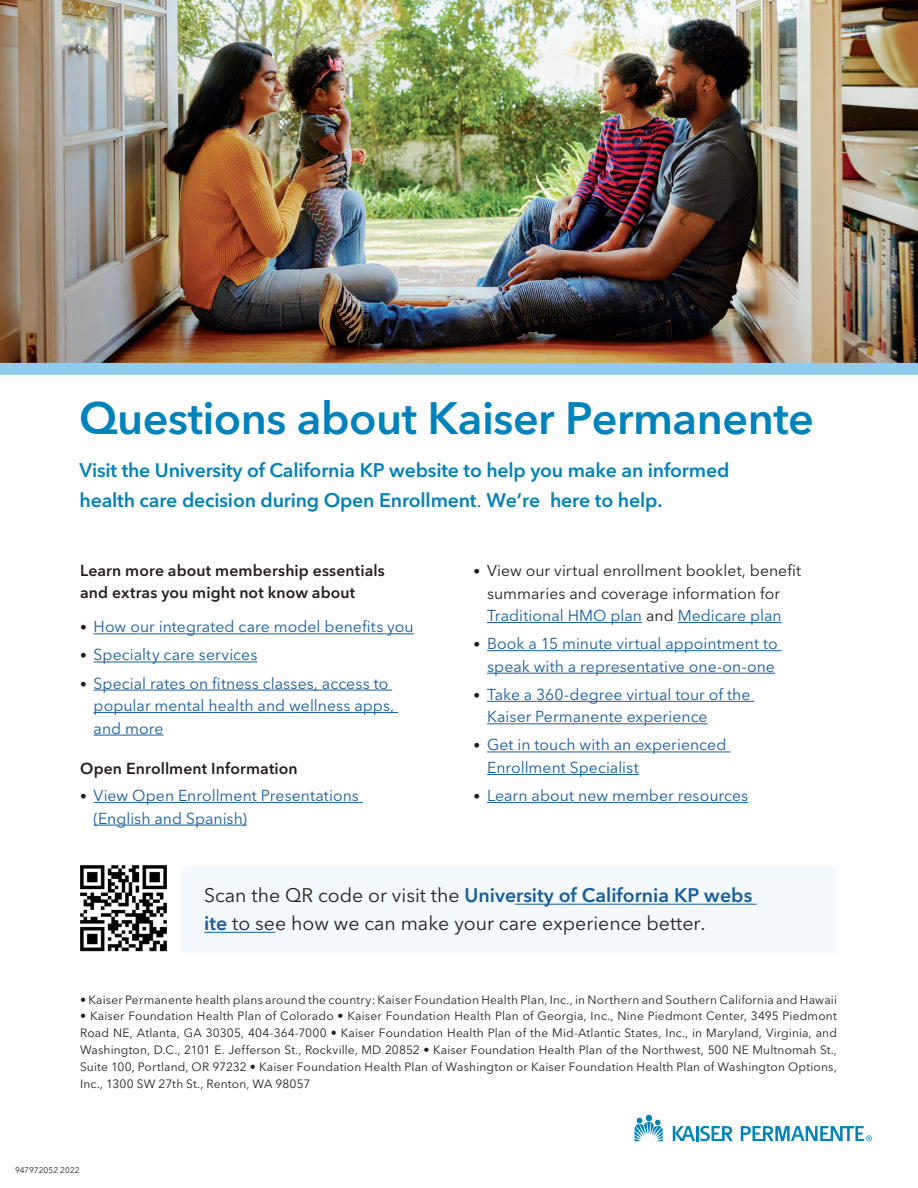
<style>
.page{position:relative;width:918px;height:1188px;background:#fff}
.page>*{position:absolute;margin:0;border:0;box-sizing:border-box;transform-origin:0 0}
.KP_Title_1{font:600 45px "Avenir Next LT Pro";letter-spacing:-.01em;color:#0082bb}
.KP_Title_1-2{font:600 19.5px/30px "Avenir Next LT Pro";letter-spacing:-.01em;color:#0082bb}
.KP_Body{font:19.5px/28.2px "Avenir Next LT Pro";color:#231f20}
.t1{font:15.75px/22.5px "Avenir Next LT Pro";letter-spacing:.005em;color:#175d9e}
.t2{font:15.75px/22.5px "Avenir Next LT Pro";color:#231f20;text-align:center}
.t3{font:600 15.75px/22.5px "Avenir Next LT Pro";letter-spacing:.01em;color:#231f20}
.KP_Body-2{font:12px/16.8px "Avenir Next LT Pro";letter-spacing:.015em;color:#231f20;text-align:justify}
.t4{font:8.25px "Avenir Next LT Pro";letter-spacing:.005em;color:#231f20}
.s1{font-family:"Arial";font-weight:400;color:#007db3}
.s2{font-size:13.5px;color:#231f20}
.s3{font-size:13.5px}
.s4{color:#175d9e}
.s5{font-weight:600;color:#175d9e}
</style>
<div class="page">
<svg style="left:634px;top:1115px;width:29px;height:26px"></svg>
<svg style="left:673px;top:1126px;width:60px;height:15px"></svg>
<svg style="left:741px;top:1126px;width:131px;height:16px"></svg>
<img style="left:0;top:0;width:918px;height:363px">
<div style="left:0;top:363px;width:918px;height:12px;background:#8fcdf0"></div>
<hr style="left:94px;top:633px;width:320px;height:1px;background:#175d9e">
<hr style="left:94px;top:662px;width:163px;height:1px;background:#175d9e">
<hr style="left:94px;top:690px;width:298px;height:1px;background:#175d9e">
<hr style="left:94px;top:712px;width:304px;height:1px;background:#175d9e">
<hr style="left:94px;top:735px;width:70px;height:1px;background:#175d9e">
<hr style="left:94px;top:802px;width:269px;height:1px;background:#175d9e">
<hr style="left:94px;top:825px;width:153px;height:1px;background:#175d9e">
<hr style="left:487px;top:622px;width:155px;height:1px;background:#175d9e">
<hr style="left:678px;top:622px;width:104px;height:1px;background:#175d9e">
<hr style="left:487px;top:650px;width:295px;height:1px;background:#175d9e">
<hr style="left:487px;top:673px;width:288px;height:1px;background:#175d9e">
<hr style="left:487px;top:701px;width:267px;height:1px;background:#175d9e">
<hr style="left:487px;top:723px;width:221px;height:1px;background:#175d9e">
<hr style="left:487px;top:752px;width:243px;height:1px;background:#175d9e">
<hr style="left:487px;top:774px;width:152px;height:1px;background:#175d9e">
<hr style="left:487px;top:802px;width:261px;height:1px;background:#175d9e">
<div style="left:181px;top:866px;width:654px;height:86px;background:#f3f9fd"></div>
<hr style="left:515px;top:904px;width:242px;height:1px;background:#175d9e">
<hr style="left:204px;top:932px;width:71px;height:1px;background:#175d9e">
<img style="left:80px;top:865px;width:87px;height:87px">
<p class="KP_Title_1" style="left:79px;top:391px;width:736px">Questions about Kaiser Permanente</p>
<p class="KP_Title_1-2" style="left:79px;top:455px;width:651px">Visit the University of California KP website to help you make an informed health care decision during Open Enrollment<span class="s1">.</span> We’re here to help.</p>
<h3 class="t3" style="left:80px;top:559px;width:306px">Learn more about membership essentials and extras you might not know about</h3>
<h3 class="t1" style="left:80px;top:616px;width:335px"><span class="s2">•</span> How our integrated care model benefits you</h3>
<h3 class="t1" style="left:80px;top:644px;width:179px"><span class="s2">•</span> Specialty care services</h3>
<h3 class="t1" style="left:94px;top:672px;width:302px;text-indent:-14px"><span class="s2">•</span> Special rates on fitness classes, access to popular mental health and wellness apps, and more</h3>
<h3 class="t3" style="left:80px;top:757px;width:219px">Open Enrollment Information</h3>
<h3 class="t1" style="left:94px;top:784px;width:267px;text-indent:-14px"><span class="s2">•</span> View Open Enrollment Presentations (English and Spanish)</h3>
<h3 class="t2" style="left:474px;top:559px;width:329px"><span class="s3">•</span> View our virtual enrollment booklet, benefit summaries and coverage information for<br><span class="s4">Traditional HMO plan</span> and <span class="s4">Medicare plan</span></h3>
<h3 class="t1" style="left:474px;top:632px;width:306px;text-align:right"><span class="s2">•</span> Book a 15 minute virtual appointment to speak with a representative one-on-one</h3>
<h3 class="t1" style="left:487px;top:683px;width:265px;text-indent:-14px"><span class="s2">•</span> Take a 360-degree virtual tour of the<br>Kaiser Permanente experience</h3>
<h3 class="t1" style="left:487px;top:734px;width:241px;text-indent:-14px"><span class="s2">•</span> Get in touch with an experienced<br>Enrollment Specialist</h3>
<h3 class="t1" style="left:474px;top:784px;width:276px"><span class="s2">•</span> Learn about new member resources</h3>
<p class="KP_Body" style="left:204px;top:881px;width:550px">Scan the QR code or visit the <span class="s5">University of California KP webs ite</span> to see how we can make your care experience better.</p>
<p class="KP_Body-2" style="left:80px;top:991px;width:758px">• Kaiser Permanente health plans around the country: Kaiser Foundation Health Plan, Inc., in Northern and Southern California and Hawaii</p>
<p class="KP_Body-2" style="left:80px;top:1008px;width:758px">• Kaiser Foundation Health Plan of Colorado • Kaiser Foundation Health Plan of Georgia, Inc., Nine Piedmont Center, 3495 Piedmont Road NE, Atlanta, GA 30305, 404-364-7000 • Kaiser Foundation Health Plan of the Mid-Atlantic States, Inc., in Maryland, Virginia, and Washington, D.C., 2101 E. Jefferson St., Rockville, MD 20852 • Kaiser Foundation Health Plan of the Northwest, 500 NE Multnomah St., Suite 100, Portland, OR 97232 • Kaiser Foundation Health Plan of Washington or Kaiser Foundation Health Plan of Washington Options, Inc., 1300 SW 27th St., Renton, WA 98057</p>
<p class="t4" style="left:15px;top:1165px;width:66px">947972052 2022</p>
</div>
